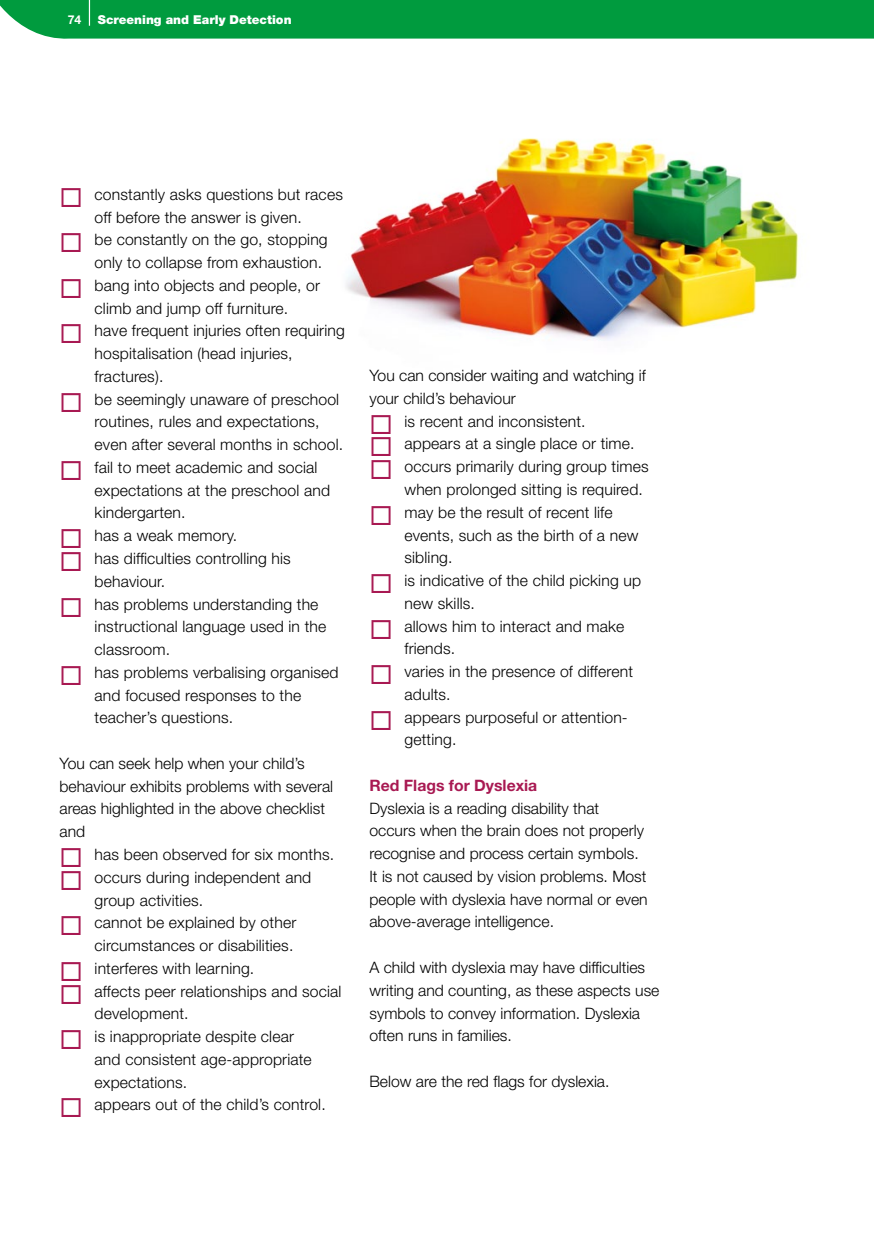
<style>
.page{position:relative;width:874px;height:1241px;background:#fff}
.page>*{position:absolute;margin:0;border:0;box-sizing:border-box;transform-origin:0 0}
.t1{font:300 15.75px/22.8px "Helvetica Neue LT Std";letter-spacing:.01em;color:#000}
.t2{font:700 15.75px "Helvetica Neue LT Std";color:#a81952}
.t3{font:900 12.25px "Helvetica Neue LT Std";color:#fff}
.t4{font:700 12.25px "Helvetica Neue LT Std";color:#fff}
.s1{color:#a81952}
</style>
<div class="page">
<img style="left:346px;top:138px;width:453px;height:203px">
<div style="left:0;top:0;width:873px;height:39px;background:#009b3e"></div>
<p class="t4" style="left:68px;top:12px;width:15px">74</p>
<p class="t3" style="left:98px;top:12px;width:195px">Screening and Early Detection</p>
<p class="t1" style="left:60px;top:182px;width:285px;text-align:center"><span class="s1">◻</span> constantly asks questions but races off before the answer is given.</p>
<p class="t1" style="left:95px;top:228px;width:234px;text-indent:-35px"><span class="s1">◻</span> be constantly on the go, stopping only to collapse from exhaustion.</p>
<p class="t1" style="left:60px;top:273px;width:262px;text-align:center"><span class="s1">◻</span> bang into objects and people, or climb and jump off furniture.</p>
<p class="t1" style="left:95px;top:319px;width:252px;text-indent:-35px"><span class="s1">◻</span> have frequent injuries often requiring hospitalisation (head injuries, fractures).</p>
<p class="t1" style="left:95px;top:387px;width:250px;text-indent:-35px"><span class="s1">◻</span> be seemingly unaware of preschool routines, rules and expectations, even after several months in school.</p>
<p class="t1" style="left:95px;top:455px;width:237px;text-indent:-35px"><span class="s1">◻</span> fail to meet academic and social expectations at the preschool and kindergarten.</p>
<p class="t1" style="left:60px;top:524px;width:179px"><span class="s1">◻</span> has a weak memory.</p>
<p class="t1" style="left:95px;top:546px;width:198px;text-indent:-35px"><span class="s1">◻</span> has difficulties controlling his behaviour.</p>
<p class="t1" style="left:95px;top:592px;width:233px;text-indent:-35px"><span class="s1">◻</span> has problems understanding the instructional language used in the classroom.</p>
<p class="t1" style="left:95px;top:660px;width:245px;text-indent:-35px"><span class="s1">◻</span> has problems verbalising organised and focused responses to the teacher’s questions.</p>
<p class="t1" style="left:60px;top:751px;width:275px">You can seek help when your child’s behaviour exhibits problems with several areas highlighted in the above checklist and</p>
<p class="t1" style="left:60px;top:842px;width:276px"><span class="s1">◻</span> has been observed for six months.</p>
<p class="t1" style="left:95px;top:865px;width:218px;text-indent:-35px"><span class="s1">◻</span> occurs during independent and group activities.</p>
<p class="t1" style="left:60px;top:910px;width:238px;text-align:right"><span class="s1">◻</span> cannot be explained by other circumstances or disabilities.</p>
<p class="t1" style="left:60px;top:956px;width:196px"><span class="s1">◻</span> interferes with learning.</p>
<p class="t1" style="left:95px;top:979px;width:248px;text-indent:-35px"><span class="s1">◻</span> affects peer relationships and social development.</p>
<p class="t1" style="left:95px;top:1024px;width:218px;text-indent:-35px"><span class="s1">◻</span> is inappropriate despite clear and consistent age-appropriate expectations.</p>
<p class="t1" style="left:60px;top:1092px;width:267px"><span class="s1">◻</span> appears out of the child’s control.</p>
<p class="t1" style="left:369px;top:364px;width:278px">You can consider waiting and watching if your child’s behaviour</p>
<p class="t1" style="left:369px;top:409px;width:217px"><span class="s1">◻</span> is recent and inconsistent.</p>
<p class="t1" style="left:369px;top:432px;width:266px"><span class="s1">◻</span> appears at a single place or time.</p>
<p class="t1" style="left:404px;top:455px;width:245px;text-indent:-35px"><span class="s1">◻</span> occurs primarily during group times when prolonged sitting is required.</p>
<p class="t1" style="left:404px;top:500px;width:235px;text-indent:-35px"><span class="s1">◻</span> may be the result of recent life events, such as the birth of a new sibling.</p>
<p class="t1" style="left:404px;top:568px;width:238px;text-indent:-35px"><span class="s1">◻</span> is indicative of the child picking up new skills.</p>
<p class="t1" style="left:404px;top:614px;width:221px;text-indent:-35px"><span class="s1">◻</span> allows him to interact and make friends.</p>
<p class="t1" style="left:404px;top:659px;width:230px;text-indent:-35px"><span class="s1">◻</span> varies in the presence of different adults.</p>
<p class="t1" style="left:404px;top:705px;width:225px;text-indent:-35px"><span class="s1">◻</span> appears purposeful or attention&shy;getting.</p>
<p class="t2" style="left:369px;top:775px;width:169px">Red Flags for Dyslexia</p>
<p class="t1" style="left:369px;top:796px;width:280px">Dyslexia is a reading disability that occurs when the brain does not properly recognise and process certain symbols.<br>It is not caused by vision problems. Most people with dyslexia have normal or even above-average intelligence.</p>
<p class="t1" style="left:369px;top:955px;width:291px">A child with dyslexia may have difficulties writing and counting, as these aspects use symbols to convey information. Dyslexia often runs in families.</p>
<p class="t1" style="left:369px;top:1069px;width:241px">Below are the red flags for dyslexia.</p>
</div>
